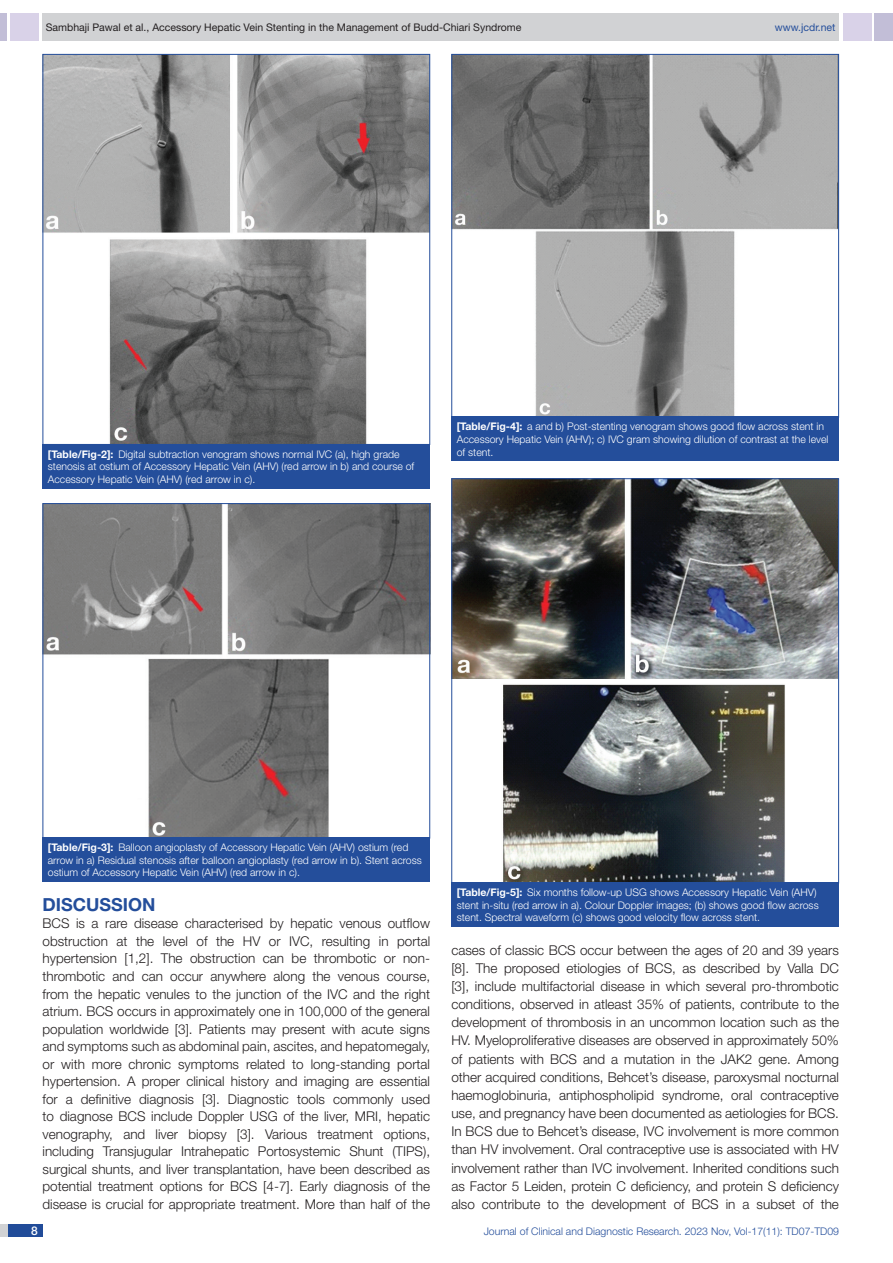
<style>
.page{position:relative;width:893px;height:1263px;background:#fff}
.page>*{position:absolute;margin:0;border:0;box-sizing:border-box;transform-origin:0 0}
.Heading{font:700 18px "Helvetica Neue";color:#244e9b}
.Body_text{font:300 13.5px/17.5px "Helvetica Neue";color:#231f20;text-align:justify}
.t1{font:500 12px "Helvetica Neue";color:#fff}
.TABLE_FIG{font:300 10.5px/12.6px "Helvetica Neue";color:#fff}
.t2{font:10.5px "Helvetica Neue";color:#231f20}
.t3{font:300 10.5px "Helvetica Neue";color:#244e9b}
.t4{font:10.5px "Helvetica Neue";color:#244e9b}
.s1{font-weight:700}
</style>
<div class="page">
<div style="left:0;top:13px;width:7px;height:28px;background:#c2bed7"></div>
<div style="left:10px;top:13px;width:29px;height:28px;background:#d9d2e8"></div>
<div style="left:43px;top:13px;width:796px;height:28px;background:#d1d2d4"></div>
<div style="left:875px;top:13px;width:18px;height:28px;background:#c2bed7"></div>
<div style="left:843px;top:13px;width:29px;height:28px;background:#d9d2e8"></div>
<div style="left:0;top:1224px;width:43px;height:13px;background:#d1d2d4"></div>
<div style="left:8px;top:1224px;width:35px;height:13px;background:#214c99"></div>
<img style="left:45px;top:505px;width:383px;height:331px">
<div style="left:43px;top:503px;width:387px;height:335px;border:1px solid #244e9b"></div>
<img style="left:45px;top:56px;width:383px;height:387px">
<div style="left:43px;top:444px;width:387px;height:44px;background:#244e9b"></div>
<div style="left:43px;top:838px;width:387px;height:44px;background:#244e9b"></div>
<img style="left:453px;top:56px;width:384px;height:360px">
<div style="left:451px;top:417px;width:388px;height:44px;background:#244e9b"></div>
<img style="left:453px;top:480px;width:384px;height:401px">
<div style="left:451px;top:478px;width:388px;height:405px;border:1px solid #244e9b"></div>
<div style="left:451px;top:883px;width:388px;height:44px;background:#244e9b"></div>
<p class="t2" style="left:46px;top:21px;width:477px">Sambhaji Pawal et al., Accessory Hepatic Vein Stenting in the Management of Budd-Chiari Syndrome</p>
<p class="t4" style="left:775px;top:21px;width:62px">www.jcdr.net</p>
<p class="TABLE_FIG" style="left:48px;top:447px;width:368px"><span class="s1">[Table/Fig-2]:</span> Digital subtraction venogram shows normal IVC (a), high grade stenosis at ostium of Accessory Hepatic Vein (AHV) (red arrow in b) and course of<br>Accessory Hepatic Vein (AHV) (red arrow in c).</p>
<p class="TABLE_FIG" style="left:457px;top:420px;width:373px"><span class="s1">[Table/Fig-4]:</span> a and b) Post-stenting venogram shows good flow across stent in<br>Accessory Hepatic Vein (AHV); c) IVC gram showing dilution of contrast at the level of stent.</p>
<p class="TABLE_FIG" style="left:48px;top:841px;width:376px"><span class="s1">[Table/Fig-3]:</span> Balloon angioplasty of Accessory Hepatic Vein (AHV) ostium (red arrow in a) Residual stenosis after balloon angioplasty (red arrow in b). Stent across ostium of Accessory Hepatic Vein (AHV) (red arrow in c).</p>
<p class="Heading" style="left:43px;top:893px;width:115px">DISCUSSION</p>
<p class="Body_text" style="left:43px;top:914px;width:389px">BCS is a rare disease characterised by hepatic venous outflow obstruction at the level of the HV or IVC, resulting in portal hypertension [1,2]. The obstruction can be thrombotic or non&shy;thrombotic and can occur anywhere along the venous course, from the hepatic venules to the junction of the IVC and the right atrium. BCS occurs in approximately one in 100,000 of the general population worldwide [3]. Patients may present with acute signs and symptoms such as abdominal pain, ascites, and hepatomegaly, or with more chronic symptoms related to long-standing portal hypertension. A proper clinical history and imaging are essential for a definitive diagnosis [3]. Diagnostic tools commonly used to diagnose BCS include Doppler USG of the liver, MRI, hepatic venography, and liver biopsy [3]. Various treatment options, including Transjugular Intrahepatic Portosystemic Shunt (TIPS), surgical shunts, and liver transplantation, have been described as potential treatment options for BCS [4-7]. Early diagnosis of the disease is crucial for appropriate treatment. More than half of the</p>
<p class="TABLE_FIG" style="left:457px;top:886px;width:363px"><span class="s1">[Table/Fig-5]:</span> Six months follow-up USG shows Accessory Hepatic Vein (AHV) stent in-situ (red arrow in a). Colour Doppler images; (b) shows good flow across stent. Spectral waveform (c) shows good velocity flow across stent.</p>
<p class="Body_text" style="left:451px;top:940px;width:389px;line-height:18.1px">cases of classic BCS occur between the ages of 20 and 39 years [8]. The proposed etiologies of BCS, as described by Valla DC [3], include multifactorial disease in which several pro-thrombotic conditions, observed in atleast 35% of patients, contribute to the development of thrombosis in an uncommon location such as the HV. Myeloproliferative diseases are observed in approximately 50% of patients with BCS and a mutation in the JAK2 gene. Among other acquired conditions, Behcet’s disease, paroxysmal nocturnal haemoglobinuria, antiphospholipid syndrome, oral contraceptive use, and pregnancy have been documented as aetiologies for BCS.<br>In BCS due to Behcet’s disease, IVC involvement is more common than HV involvement. Oral contraceptive use is associated with HV involvement rather than IVC involvement. Inherited conditions such as Factor 5 Leiden, protein C deficiency, and protein S deficiency also contribute to the development of BCS in a subset of the</p>
<p class="t1" style="left:31px;top:1223px;width:8px">8</p>
<p class="t3" style="left:484px;top:1225px;width:357px">Journal of Clinical and Diagnostic Research. 2023 Nov, Vol-17(11): TD07-TD09</p>
</div>
